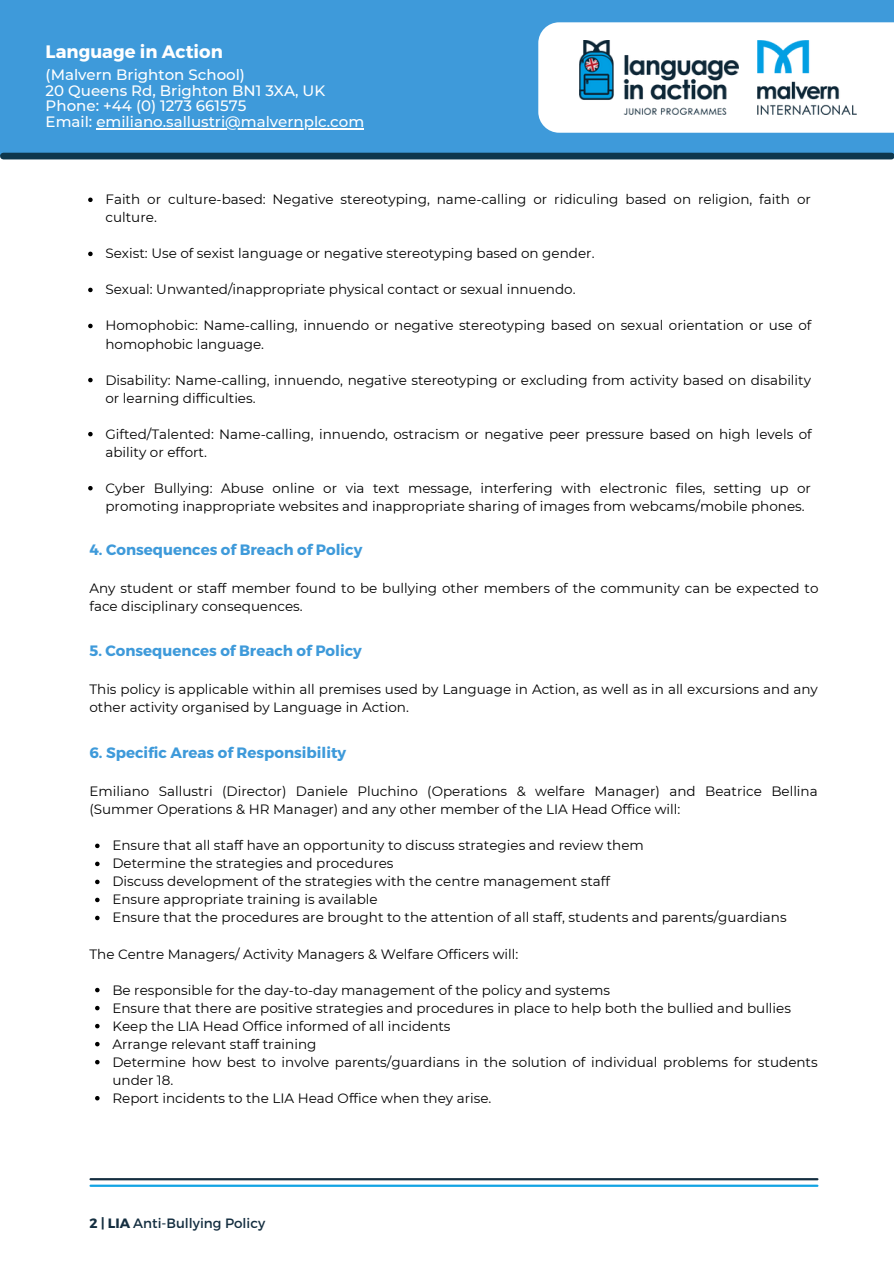
<style>
.page{position:relative;width:894px;height:1264px;background:#fff}
.page>*{position:absolute;margin:0;border:0;box-sizing:border-box;transform-origin:0 0}
.t1{font:700 18px "Montserrat";color:#fff}
.t2{font:500 15px "Montserrat";color:#fff}
.t3{font:700 15px "Montserrat";color:#3e9ada}
.t4{font:13.5px/18px "Montserrat";color:#000}
.t5{font:13.5px "Montserrat";color:#142e40}
.s1{font-weight:700}
</style>
<div class="page">
<div style="left:0;top:0;width:893px;height:155px;background:#3e9ada"></div>
<div style="left:538px;top:22px;width:355px;height:111px;background:#fff"></div>
<hr style="left:90px;top:1178px;width:727px;height:2px;background:#142e40">
<hr style="left:90px;top:1184px;width:727px;height:2px;background:#12a4e4">
<img style="left:579px;top:41px;width:159px;height:74px">
<img style="left:756px;top:41px;width:100px;height:74px">
<div style="left:3px;top:153px;width:888px;height:6px;background:#0e374d"></div>
<hr style="left:96px;top:128px;width:268px;height:1px;background:#fff">
<svg style="left:88px;top:197px;width:5px;height:5px"></svg>
<svg style="left:88px;top:252px;width:5px;height:4px"></svg>
<svg style="left:88px;top:288px;width:5px;height:4px"></svg>
<svg style="left:88px;top:324px;width:5px;height:4px"></svg>
<svg style="left:88px;top:378px;width:5px;height:4px"></svg>
<svg style="left:88px;top:432px;width:5px;height:4px"></svg>
<svg style="left:88px;top:486px;width:5px;height:4px"></svg>
<svg style="left:95px;top:843px;width:4px;height:5px"></svg>
<svg style="left:95px;top:861px;width:4px;height:5px"></svg>
<svg style="left:95px;top:879px;width:4px;height:5px"></svg>
<svg style="left:95px;top:897px;width:4px;height:5px"></svg>
<svg style="left:95px;top:915px;width:4px;height:5px"></svg>
<svg style="left:95px;top:987px;width:4px;height:5px"></svg>
<svg style="left:95px;top:1005px;width:4px;height:5px"></svg>
<svg style="left:95px;top:1023px;width:4px;height:5px"></svg>
<svg style="left:95px;top:1041px;width:4px;height:5px"></svg>
<svg style="left:95px;top:1059px;width:4px;height:5px"></svg>
<svg style="left:95px;top:1096px;width:4px;height:4px"></svg>
<p class="t1" style="left:46px;top:40px;width:179px">Language in Action</p>
<p class="t2" style="left:46px;top:65px;width:201px">(Malvern Brighton School)</p>
<p class="t2" style="left:46px;top:81px;width:281px">20 Queens Rd, Brighton BN1 3XA, UK</p>
<p class="t2" style="left:46px;top:97px;width:202px">Phone: +44 (0) 1273 661575</p>
<p class="t2" style="left:46px;top:112px;width:320px">Email: emiliano.sallustri@malvernplc.com</p>
<p class="t4" style="left:105px;top:190px;width:706px">Faith or culture-based: Negative stereotyping, name-calling or ridiculing based on religion, faith or culture.</p>
<p class="t4" style="left:105px;top:244px;width:490px">Sexist: Use of sexist language or negative stereotyping based on gender.</p>
<p class="t4" style="left:105px;top:280px;width:471px">Sexual: Unwanted/inappropriate physical contact or sexual innuendo.</p>
<p class="t4" style="left:105px;top:316px;width:707px">Homophobic: Name-calling, innuendo or negative stereotyping based on sexual orientation or use of homophobic language.</p>
<p class="t4" style="left:105px;top:371px;width:706px">Disability: Name-calling, innuendo, negative stereotyping or excluding from activity based on disability or learning difficulties.</p>
<p class="t4" style="left:105px;top:425px;width:707px">Gifted/Talented: Name-calling, innuendo, ostracism or negative peer pressure based on high levels of ability or effort.</p>
<p class="t4" style="left:105px;top:479px;width:706px">Cyber Bullying: Abuse online or via text message, interfering with electronic files, setting up or promoting inappropriate websites and inappropriate sharing of images from webcams/mobile phones.</p>
<p class="t3" style="left:89px;top:539px;width:274px">4. Consequences of Breach of Policy</p>
<p class="t4" style="left:89px;top:579px;width:730px">Any student or staff member found to be bullying other members of the community can be expected to face disciplinary consequences.</p>
<p class="t3" style="left:89px;top:640px;width:274px">5. Consequences of Breach of Policy</p>
<p class="t4" style="left:89px;top:680px;width:729px">This policy is applicable within all premises used by Language in Action, as well as in all excursions and any other activity organised by Language in Action.</p>
<p class="t3" style="left:89px;top:743px;width:258px">6. Specific Areas of Responsibility</p>
<p class="t4" style="left:89px;top:782px;width:729px">Emiliano Sallustri (Director) Daniele Pluchino (Operations &amp; welfare Manager) and Beatrice Bellina (Summer Operations &amp; HR Manager) and any other member of the LIA Head Office will:</p>
<p class="t4" style="left:112px;top:836px;width:533px">Ensure that all staff have an opportunity to discuss strategies and review them</p>
<p class="t4" style="left:112px;top:854px;width:282px">Determine the strategies and procedures</p>
<p class="t4" style="left:112px;top:872px;width:499px">Discuss development of the strategies with the centre management staff</p>
<p class="t4" style="left:112px;top:890px;width:267px">Ensure appropriate training is available</p>
<p class="t4" style="left:112px;top:908px;width:675px">Ensure that the procedures are brought to the attention of all staff, students and parents/guardians</p>
<p class="t4" style="left:89px;top:944px;width:430px">The Centre Managers/ Activity Managers &amp; Welfare Officers will:</p>
<p class="t4" style="left:112px;top:980px;width:499px">Be responsible for the day-to-day management of the policy and systems</p>
<p class="t4" style="left:112px;top:998px;width:680px">Ensure that there are positive strategies and procedures in place to help both the bullied and bullies</p>
<p class="t4" style="left:112px;top:1016px;width:339px">Keep the LIA Head Office informed of all incidents</p>
<p class="t4" style="left:112px;top:1034px;width:205px">Arrange relevant staff training</p>
<p class="t4" style="left:112px;top:1052px;width:706px">Determine how best to involve parents/guardians in the solution of individual problems for students under 18.</p>
<p class="t4" style="left:112px;top:1088px;width:380px">Report incidents to the LIA Head Office when they arise.</p>
<p class="t5" style="left:89px;top:1214px;width:177px"><span class="s1">2 | LIA</span> Anti-Bullying Policy</p>
</div>
